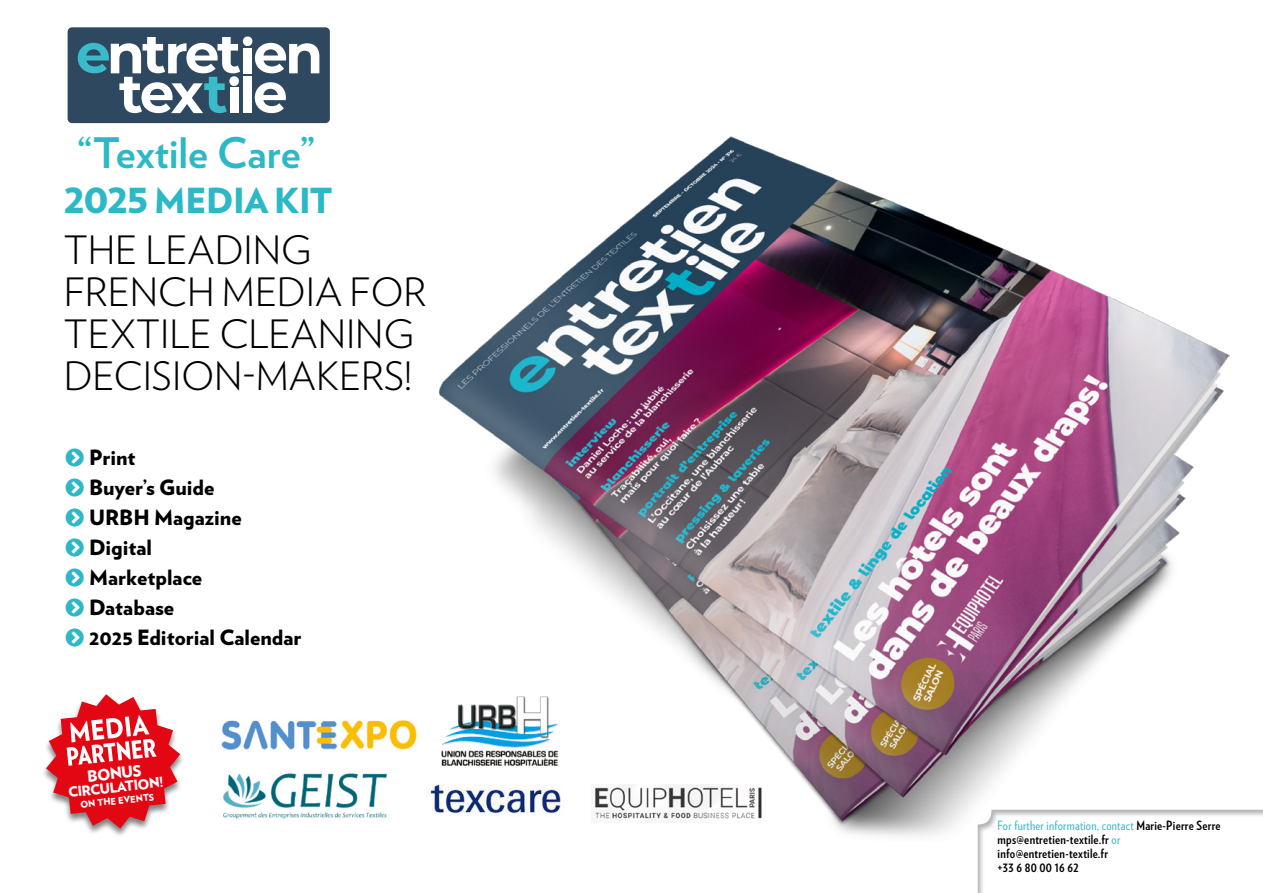
<style>
.page{position:relative;width:1263px;height:893px;background:#fff}
.page>*{position:absolute;margin:0;border:0;box-sizing:border-box;transform-origin:0 0}
.t1{font:700 42px "Verlag";letter-spacing:-.005em;color:#2db8c5}
.t2{font:300 39px/42px "Verlag";color:#000}
.t3{font:900 34.5px "Verlag";letter-spacing:-.02em;color:#2db8c5}
.t4{font:900 21px "Verlag";color:#000}
.t5{font:900 15.6px "Verlag";color:#fff}
.t6{font:900 13.8px "Verlag";color:#fff}
.t7{font:700 12.75px/14px "Verlag Condensed";letter-spacing:.02em;color:#000}
.t8{font:900 9.15px "Verlag";color:#fff}
.s1{font-weight:400;color:#2db8c5}
</style>
<div class="page">
<div style="left:41px;top:694px;width:144px;height:145px;background:#000;opacity:.5"></div>
<svg style="left:46px;top:694px;width:134px;height:134px"></svg>
<div style="left:68px;top:27px;width:262px;height:96px;background:#2e485f;border-radius:4px"></div>
<div style="left:243px;top:48px;width:9px;height:25px;background:#fff"></div>
<div style="left:243px;top:37px;width:9px;height:9px;background:#fff;border-radius:50%"></div>
<svg style="left:255px;top:43px;width:64px;height:30px"></svg>
<svg style="left:255px;top:82px;width:31px;height:31px"></svg>
<div style="left:243px;top:77px;width:9px;height:36px;background:#fff"></div>
<svg style="left:78px;top:37px;width:162px;height:76px"></svg>
<div style="left:229px;top:76px;width:10px;height:10px;background:#fff;border-radius:50%"></div>
<img style="left:439px;top:137px;width:790px;height:706px">
<img style="left:439px;top:690px;width:123px;height:79px">
<img style="left:223px;top:773px;width:164px;height:46px">
<img style="left:221px;top:720px;width:196px;height:30px">
<img style="left:426px;top:771px;width:154px;height:46px">
<img style="left:592px;top:784px;width:172px;height:39px">
<p class="t1" style="left:77px;top:119px;width:239px">“Textile Care”</p>
<p class="t3" style="left:64px;top:172px;width:270px">2025 MEDIA KIT</p>
<p class="t2" style="left:64px;top:226px;width:364px">THE LEADING<br>FRENCH MEDIA FOR<br>TEXTILE CLEANING<br>DECISION-MAKERS!</p>
<p class="t4" style="left:89px;top:440px;width:48px">Print</p>
<p class="t4" style="left:89px;top:470px;width:127px">Buyer’s Guide</p>
<p class="t4" style="left:89px;top:500px;width:154px">URBH Magazine</p>
<p class="t4" style="left:89px;top:530px;width:64px">Digital</p>
<p class="t4" style="left:89px;top:560px;width:114px">Marketplace</p>
<p class="t4" style="left:89px;top:590px;width:87px">Database</p>
<p class="t4" style="left:89px;top:620px;width:214px">2025 Editorial Calendar</p>
<p class="t5" style="left:86px;top:763px;width:56px;rotate:-6deg">BONUS</p>
<p class="t6" style="left:67px;top:781px;width:97px;rotate:-6deg">CIRCULATION!</p>
<p class="t8" style="left:80px;top:797px;width:76px;rotate:-6deg">ON THE EVENTS</p>
<p class="t7" style="left:998px;top:818px;width:224px"><span class="s1">For further information, contact</span> Marie-Pierre Serre mps@entretien-textile.fr <span class="s1">or </span>info@entretien-textile.fr<br>+33 6 80 00 16 62</p>
</div>
